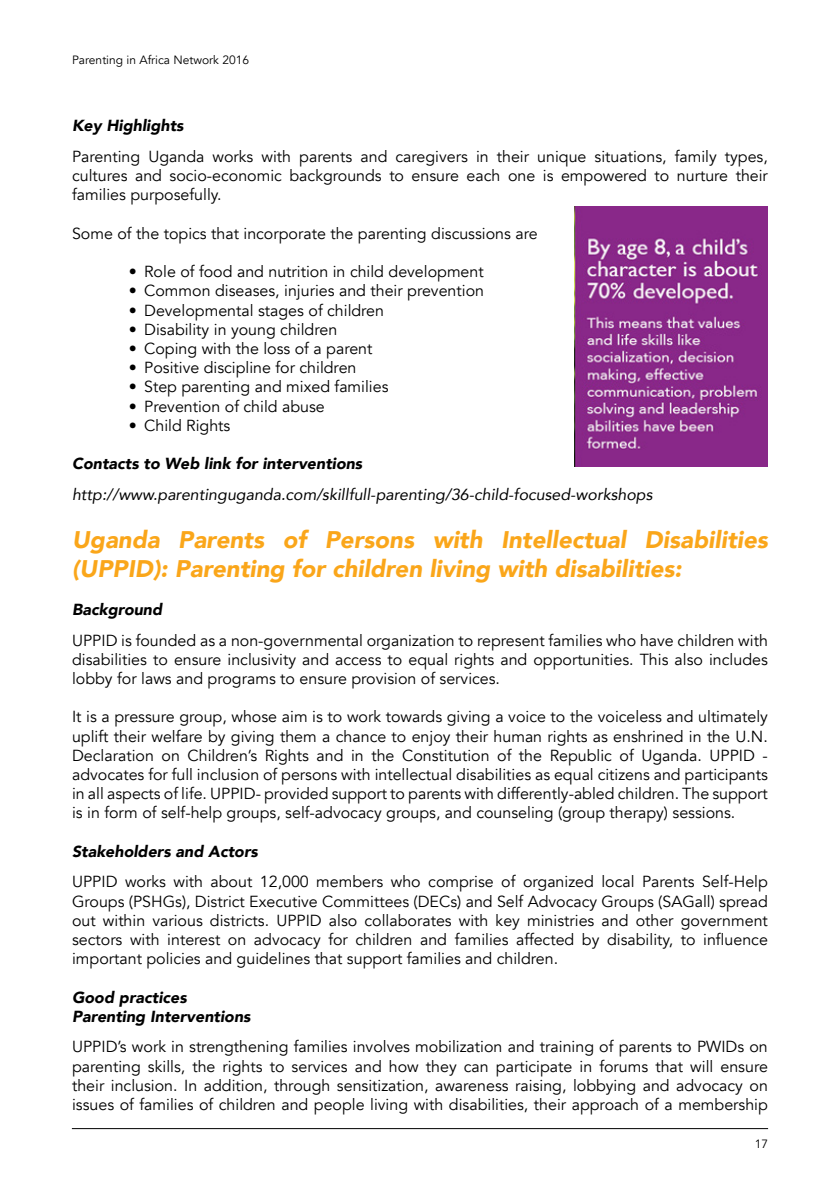
<style>
.page{position:relative;width:840px;height:1191px;background:#fff}
.page>*{position:absolute;margin:0;border:0;box-sizing:border-box;transform-origin:0 0}
.t1{font:italic 900 24px/28.8px "Avenir";color:#faa61a}
.t2{font:16px/19.2px "Avenir";color:#000;text-align:justify}
.t3{font:italic 900 16px/19.2px "Avenir";color:#000}
.t4{font:italic 16px "Avenir";color:#000}
.t5{font:12px "Avenir";color:#000}
</style>
<div class="page">
<hr style="left:72px;top:1128px;width:695px;height:1px;background:#000">
<img style="left:574px;top:206px;width:193px;height:260px">
<p class="t5" style="left:72px;top:53px;width:178px">Parenting in Africa Network 2016</p>
<p class="t3" style="left:72px;top:116px;width:113px">Key Highlights</p>
<p class="t2" style="left:72px;top:147px;width:697px">Parenting Uganda works with parents and caregivers in their unique situations, family types, cultures and socio-economic backgrounds to ensure each one is empowered to nurture their families purposefully.</p>
<p class="t2" style="left:72px;top:224px;width:467px">Some of the topics that incorporate the parenting discussions are</p>
<p class="t2" style="left:129px;top:262px;width:356px">• Role of food and nutrition in child development</p>
<p class="t2" style="left:129px;top:281px;width:356px">• Common diseases, injuries and their prevention</p>
<p class="t2" style="left:129px;top:301px;width:257px">• Developmental stages of children</p>
<p class="t2" style="left:129px;top:320px;width:210px">• Disability in young children</p>
<p class="t2" style="left:129px;top:339px;width:245px">• Coping with the loss of a parent</p>
<p class="t2" style="left:129px;top:358px;width:229px">• Positive discipline for children</p>
<p class="t2" style="left:129px;top:377px;width:261px">• Step parenting and mixed families</p>
<p class="t2" style="left:129px;top:397px;width:197px">• Prevention of child abuse</p>
<p class="t2" style="left:129px;top:416px;width:103px">• Child Rights</p>
<p class="t3" style="left:72px;top:454px;width:291px">Contacts to Web link for interventions</p>
<p class="t4" style="left:72px;top:484px;width:581px">http://www.parentinguganda.com/skillfull-parenting/36-child-focused-workshops</p>
<h1 class="t1" style="left:72px;top:525px;width:697px">Uganda Parents of Persons with Intellectual Disabilities (UPPID): Parenting for children living with disabilities:</h1>
<p class="t3" style="left:72px;top:599px;width:92px">Background</p>
<p class="t2" style="left:72px;top:630px;width:697px">UPPID is founded as a non-governmental organization to represent families who have children with disabilities to ensure inclusivity and access to equal rights and opportunities. This also includes lobby for laws and programs to ensure provision of services.</p>
<p class="t2" style="left:72px;top:707px;width:697px">It is a pressure group, whose aim is to work towards giving a voice to the voiceless and ultimately uplift their welfare by giving them a chance to enjoy their human rights as enshrined in the U.N.<br>Declaration on Children’s Rights and in the Constitution of the Republic of Uganda. UPPID - advocates for full inclusion of persons with intellectual disabilities as equal citizens and participants in all aspects of life. UPPID- provided support to parents with differently-abled children. The support is in form of self-help groups, self-advocacy groups, and counseling (group therapy) sessions.</p>
<p class="t3" style="left:72px;top:841px;width:187px">Stakeholders and Actors</p>
<p class="t2" style="left:72px;top:872px;width:697px">UPPID works with about 12,000 members who comprise of organized local Parents Self-Help Groups (PSHGs), District Executive Committees (DECs) and Self Advocacy Groups (SAGall) spread out within various districts. UPPID also collaborates with key ministries and other government sectors with interest on advocacy for children and families affected by disability, to influence important policies and guidelines that support families and children.</p>
<p class="t3" style="left:72px;top:987px;width:180px">Good practices<br>Parenting Interventions</p>
<p class="t2" style="left:72px;top:1037px;width:697px">UPPID’s work in strengthening families involves mobilization and training of parents to PWIDs on parenting skills, the rights to services and how they can participate in forums that will ensure their inclusion. In addition, through sensitization, awareness raising, lobbying and advocacy on issues of families of children and people living with disabilities, their approach of a membership</p>
<p class="t5" style="left:754px;top:1136px;width:15px">17</p>
</div>
